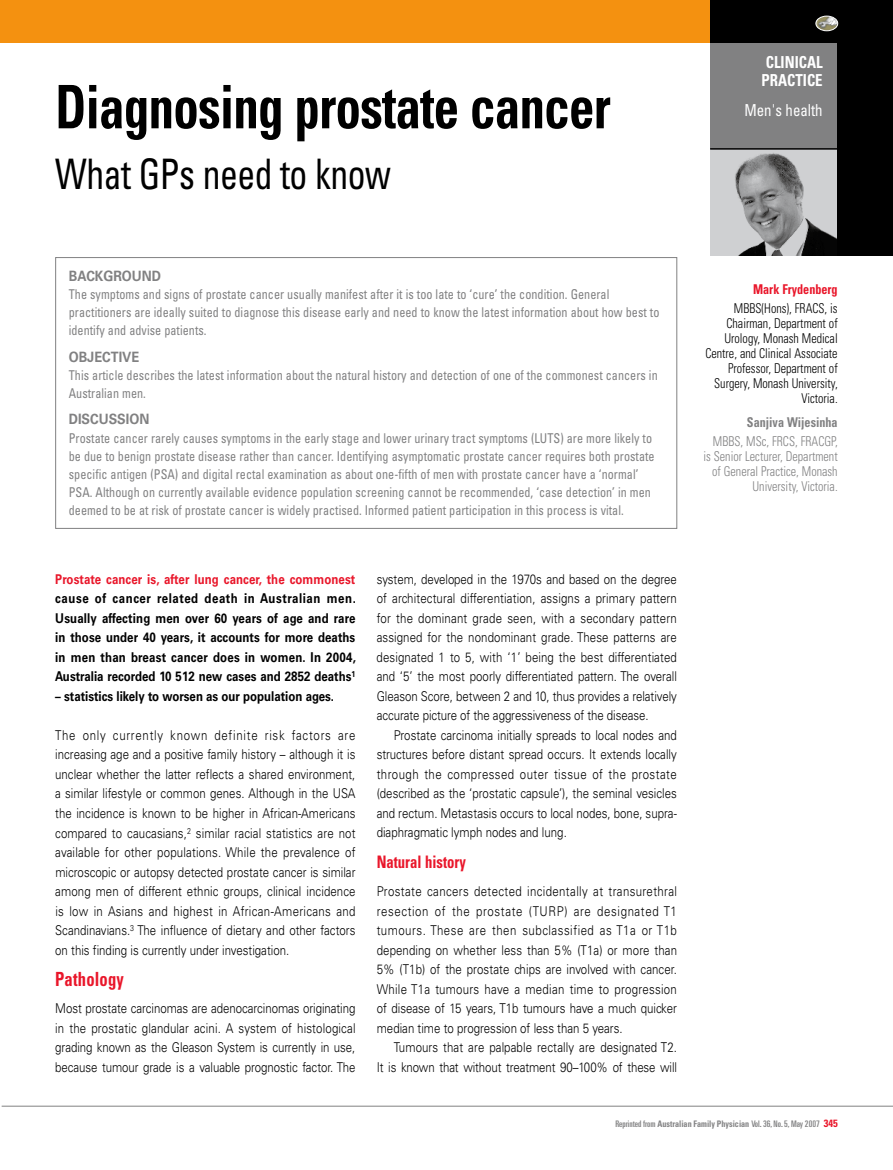
<style>
.page{position:relative;width:893px;height:1170px;background:#fff}
.page>*{position:absolute;margin:0;border:0;box-sizing:border-box;transform-origin:0 0}
.t1{font:700 condensed 60px "Univers LT";letter-spacing:-.015em;color:#000;scale:.85 1}
.t2{font:condensed 42px "Univers LT";letter-spacing:-.015em;color:#000;scale:.85 1}
.t3{font:700 condensed 19.5px "Univers LT";letter-spacing:.01em;color:#e9162a;scale:.85 1}
.t4{font:700 condensed 17.25px "Univers LT";color:#e9162a;scale:.85 1}
.t5{font:700 condensed 16.5px/18px "Univers LT";color:#fff;scale:.9 1}
.t6{font:condensed 16.5px "Univers LT";color:#fff;scale:.9 1}
.t7{font:700 14.25px "Univers LT";color:#818182;scale:.9 1}
.t8{font:300 13.5px/19.5px "Univers LT";color:#000;text-align:justify;scale:.85 1}
.t9{font:condensed 13.5px/18px "Univers LT";letter-spacing:.005em;color:#818182;scale:.9 1}
.t10{font:700 13.5px/19.5px "Univers LT";color:#000;text-align:justify;scale:.85 1}
.t11{font:300 condensed 13.5px/15px "Univers LT";color:#000;text-align:right;scale:.9 1}
.t12{font:300 condensed 13.5px/15px "Univers LT";color:#818182;text-align:right;scale:.9 1}
.t13{font:700 13.5px "Univers LT";letter-spacing:.005em;color:#e9162a;scale:.85 1}
.t14{font:700 condensed 13.5px "Univers LT";color:#818182;scale:.9 1}
.t15{font:700 condensed 13.5px "Univers LT";color:#e9162a;scale:.9 1}
.t16{font:ultra-condensed 9px "Univers LT";color:#818182;scale:1.1 1}
.s1{font-weight:700;font-stretch:condensed}
.s2{font-weight:700;font-stretch:condensed;font-size:10.5px;color:#e9162a}
</style>
<div class="page">
<div style="left:0;top:0;width:710px;height:43px;background:#f49110"></div>
<div style="left:710px;top:149px;width:128px;height:106px;background:#cfd0d2"></div>
<img style="left:735px;top:150px;width:103px;height:105px">
<div style="left:710px;top:43px;width:128px;height:106px;background:#818182"></div>
<hr style="left:710px;top:148px;width:128px;height:2px;background:#000">
<hr style="left:2px;top:1105px;width:891px;height:1px;background:#818182">
<div style="left:710px;top:0;width:183px;height:43px;background:#000"></div>
<div style="left:838px;top:0;width:55px;height:255px;background:#000"></div>
<div style="left:55px;top:257px;width:622px;height:271px;border:1px solid #818182"></div>
<svg style="left:815px;top:15px;width:24px;height:17px"></svg>
<img style="left:816px;top:16px;width:22px;height:15px">
<div style="left:816px;top:16px;width:22px;height:15px;border:1px solid #fff;border-radius:50%"></div>
<h1 class="t1" style="left:55px;top:70px;width:655px">Diagnosing prostate cancer</h1>
<h2 class="t2" style="left:55px;top:147px;width:396px">What GPs need to know</h2>
<p class="t5" style="left:762px;top:53px;width:69px">CLINICAL<br>PRACTICE</p>
<p class="t6" style="left:744px;top:100px;width:88px">Men's health</p>
<p class="t7" style="left:69px;top:268px;width:104px">BACKGROUND</p>
<p class="t9" style="left:69px;top:285px;width:658px">The symptoms and signs of prostate cancer usually manifest after it is too late to ‘cure’ the condition. General practitioners are ideally suited to diagnose this disease early and need to know the latest information about how best to identify and advise patients.</p>
<p class="t7" style="left:69px;top:348px;width:80px">OBJECTIVE</p>
<p class="t9" style="left:69px;top:366px;width:656px">This article describes the latest information about the natural history and detection of one of the commonest cancers in<br>Australian men.</p>
<p class="t7" style="left:69px;top:411px;width:91px">DISCUSSION</p>
<p class="t9" style="left:69px;top:428px;width:652px">Prostate cancer rarely causes symptoms in the early stage and lower urinary tract symptoms (LUTS) are more likely to be due to benign prostate disease rather than cancer. Identifying asymptomatic prostate cancer requires both prostate specific antigen (PSA) and digital rectal examination as about one-fifth of men with prostate cancer have a ‘normal’ PSA. Although on currently available evidence population screening cannot be recommended, ‘case detection’ in men deemed to be at risk of prostate cancer is widely practised. Informed patient participation in this process is vital.</p>
<p class="t13" style="left:55px;top:571px;width:355px">Prostate cancer is, after lung cancer, the commonest</p>
<p class="t10" style="left:55px;top:589px;width:355px">cause of cancer related death in Australian men.<br>Usually affecting men over 60 years of age and rare in those under 40 years, it accounts for more deaths in men than breast cancer does in women. In 2004, Australia recorded 10 512 new cases and 2852 deaths<sup>1</sup></p>
<p class="t10" style="left:55px;top:686px;width:330px">– statistics likely to worsen as our population ages.</p>
<p class="t8" style="left:55px;top:725px;width:355px">The only currently known definite risk factors are increasing age and a positive family history – although it is unclear whether the latter reflects a shared environment, a similar lifestyle or common genes. Although in the USA the incidence is known to be higher in African-Americans compared to caucasians,<sup>2</sup> similar racial statistics are not available for other populations. While the prevalence of microscopic or autopsy detected prostate cancer is similar among men of different ethnic groups, clinical incidence is low in Asians and highest in African-Americans and Scandinavians.<sup>3</sup> The influence of dietary and other factors on this finding is currently under investigation.</p>
<h3 class="t3" style="left:55px;top:966px;width:82px">Pathology</h3>
<p class="t8" style="left:55px;top:998px;width:355px">Most prostate carcinomas are adenocarcinomas originating in the prostatic glandular acini. A system of histological grading known as the Gleason System is currently in use, because tumour grade is a valuable prognostic factor. The</p>
<p class="t8" style="left:377px;top:569px;width:355px">system, developed in the 1970s and based on the degree of architectural differentiation, assigns a primary pattern for the dominant grade seen, with a secondary pattern assigned for the nondominant grade. These patterns are designated 1 to 5, with ‘1’ being the best differentiated and ‘5’ the most poorly differentiated pattern. The overall Gleason Score, between 2 and 10, thus provides a relatively accurate picture of the aggressiveness of the disease.</p>
<p class="t8" style="left:377px;top:725px;width:355px;text-indent:17px">Prostate carcinoma initially spreads to local nodes and structures before distant spread occurs. It extends locally through the compressed outer tissue of the prostate (described as the ‘prostatic capsule’), the seminal vesicles and rectum. Metastasis occurs to local nodes, bone, supra&shy;diaphragmatic lymph nodes and lung.</p>
<p class="t4" style="left:377px;top:851px;width:106px">Natural history</p>
<p class="t8" style="left:377px;top:881px;width:355px">Prostate cancers detected incidentally at transurethral resection of the prostate (TURP) are designated T1 tumours. These are then subclassified as T1a or T1b depending on whether less than 5% (T1a) or more than 5% (T1b) of the prostate chips are involved with cancer.<br>While T1a tumours have a median time to progression of disease of 15 years, T1b tumours have a much quicker median time to progression of less than 5 years.</p>
<p class="t8" style="left:377px;top:1037px;width:355px;text-align:right">Tumours that are palpable rectally are designated T2.<br>It is known that without treatment 90–100% of these will</p>
<p class="t15" style="left:753px;top:280px;width:96px">Mark Frydenberg</p>
<p class="t11" style="left:705px;top:300px;width:149px">MBBS(Hons), FRACS, is<br>Chairman, Department of<br>Urology, Monash Medical<br>Centre, and Clinical Associate<br>Professor, Department of<br>Surgery, Monash University,<br>Victoria.</p>
<p class="t14" style="left:747px;top:413px;width:102px">Sanjiva Wijesinha</p>
<p class="t12" style="left:703px;top:433px;width:151px">MBBS, MSc, FRCS, FRACGP, is Senior Lecturer, Department of General Practice, Monash<br>University, Victoria.</p>
<p class="t16" style="left:615px;top:1118px;width:204px">Reprinted from <span class="s1">Australian Family Physician</span> Vol. 36, No. 5, May 2007 <span class="s2">345</span></p>
</div>
